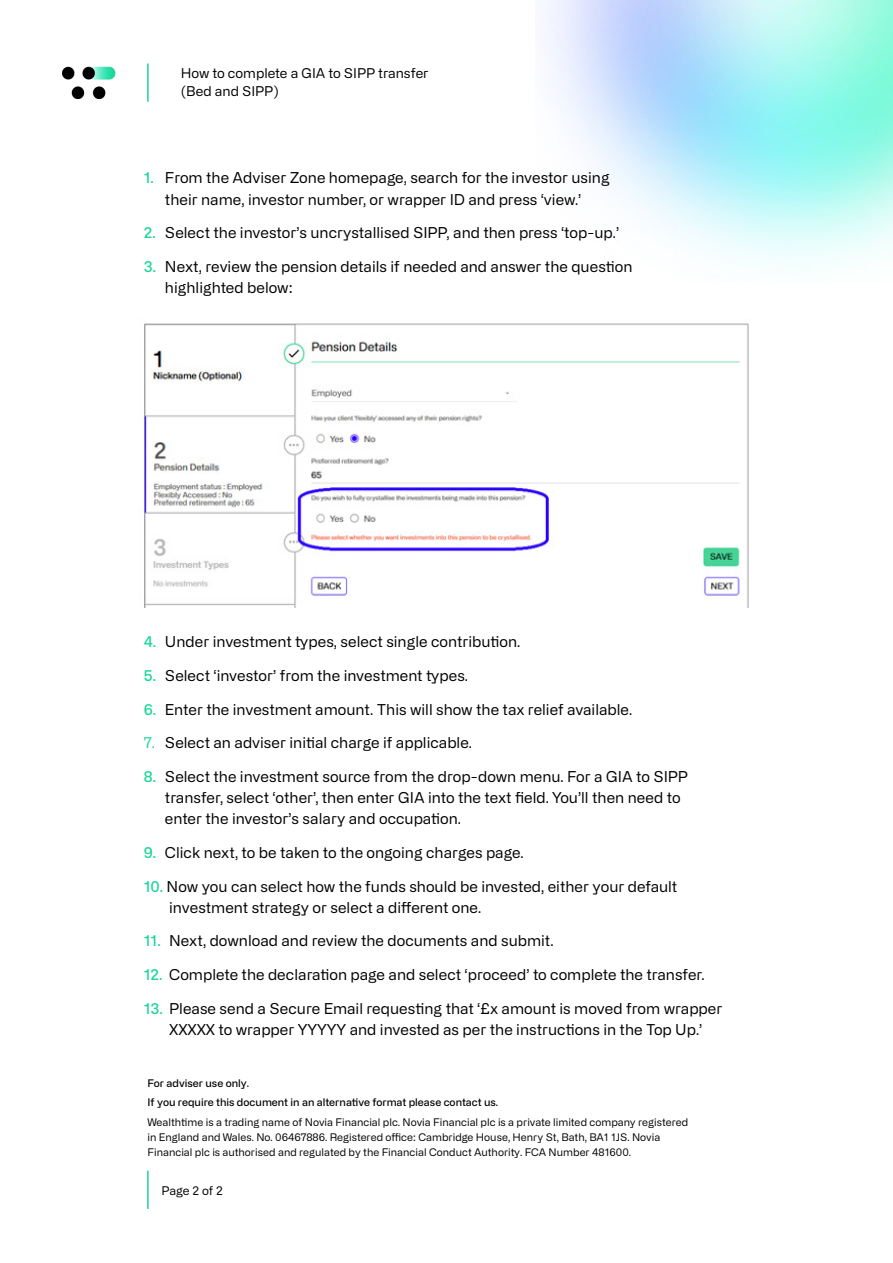
<style>
.page{position:relative;width:893px;height:1263px;background:#fff}
.page>*{position:absolute;margin:0;border:0;box-sizing:border-box;transform-origin:0 0}
.t1{font:15px/21px "Alliance No.2";color:#000}
.t2{font:13.5px/18px "Alliance No.2";color:#000}
.t3{font:12px "Alliance No.2";letter-spacing:-.005em;color:#000}
.t4{font:10.5px/15px "Alliance No.2";color:#000}
.t5{font:500 10.5px "Alliance No.2";color:#000}
.s1{font-weight:500;color:#1dd698}
.s2{color:#1dd698}
</style>
<div class="page">
<img style="left:63px;top:66px;width:53px;height:32px">
<hr style="left:147px;top:64px;width:2px;height:38px;background:#1dd698">
<hr style="left:147px;top:1171px;width:2px;height:38px;background:#1dd698">
<img style="left:140px;top:323px;width:609px;height:284px">
<p class="t2" style="left:181px;top:64px;width:249px">How to complete a GIA to SIPP transfer (Bed and SIPP)</p>
<p class="t1" style="left:144px;top:168px;width:467px;text-align:center"><span class="s1">1.</span> From the Adviser Zone homepage, search for the investor using their name, investor number, or wrapper ID and press ‘view.’</p>
<p class="t1" style="left:144px;top:222px;width:477px"><span class="s1">2.</span> Select the investor’s uncrystallised SIPP, and then press ‘top-up.’</p>
<p class="t1" style="left:165px;top:256px;width:469px;text-indent:-21px"><span class="s1">3.</span> Next, review the pension details if needed and answer the question highlighted below:</p>
<p class="t1" style="left:144px;top:631px;width:378px"><span class="s1">4.</span> Under investment types, select single contribution.</p>
<p class="t1" style="left:144px;top:665px;width:326px"><span class="s1">5.</span> Select ‘investor’ from the investment types.</p>
<p class="t1" style="left:144px;top:699px;width:490px"><span class="s1">6.</span> Enter the investment amount. This will show the tax relief available.</p>
<p class="t1" style="left:144px;top:732px;width:330px"><span class="s2">7.</span> Select an adviser initial charge if applicable.</p>
<p class="t1" style="left:165px;top:766px;width:524px;text-indent:-21px"><span class="s1">8.</span> Select the investment source from the drop-down menu. For a GIA to SIPP transfer, select ‘other’, then enter GIA into the text field. You’ll then need to enter the investor’s salary and occupation.</p>
<p class="t1" style="left:144px;top:842px;width:381px"><span class="s1">9.</span> Click next, to be taken to the ongoing charges page.</p>
<p class="t1" style="left:169px;top:876px;width:510px;text-indent:-26px"><span class="s1">10.</span> Now you can select how the funds should be invested, either your default investment strategy or select a different one.</p>
<p class="t1" style="left:144px;top:930px;width:411px"><span class="s1">11.</span> Next, download and review the documents and submit.</p>
<p class="t1" style="left:144px;top:964px;width:562px"><span class="s1">12.</span> Complete the declaration page and select ‘proceed’ to complete the transfer.</p>
<p class="t1" style="left:144px;top:998px;width:580px;text-align:center"><span class="s1">13.</span> Please send a Secure Email requesting that ‘£x amount is moved from wrapper<br>XXXXX to wrapper YYYYY and invested as per the instructions in the Top Up.’</p>
<p class="t5" style="left:148px;top:1077px;width:103px">For adviser use only.</p>
<p class="t5" style="left:148px;top:1096px;width:352px">If you require this document in an alternative format please contact us.</p>
<p class="t4" style="left:148px;top:1114px;width:542px">Wealthtime is a trading name of Novia Financial plc. Novia Financial plc is a private limited company registered in England and Wales. No. 06467886. Registered office: Cambridge House, Henry St, Bath, BA1 1JS. Novia<br>Financial plc is authorised and regulated by the Financial Conduct Authority. FCA Number 481600.</p>
<p class="t3" style="left:162px;top:1183px;width:63px">Page 2 of 2</p>
</div>
